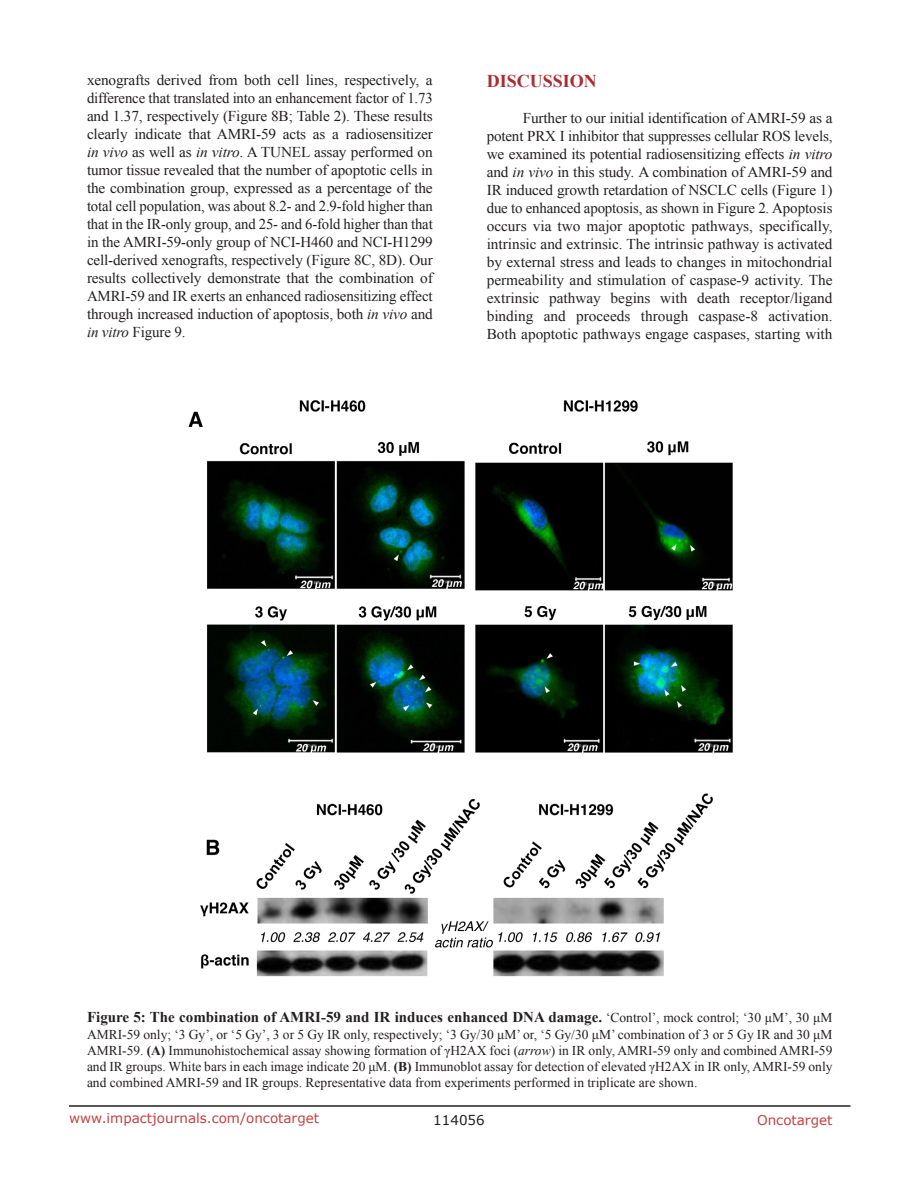
<style>
.page{position:relative;width:918px;height:1188px;background:#fff}
.page>*{position:absolute;margin:0;border:0;box-sizing:border-box;transform-origin:0 0}
.Heading{font:700 18px "Times New Roman";color:#ac2b31}
.BodyText{font:15px/18px "Times New Roman";letter-spacing:-.005em;color:#231f20;text-align:justify}
.figuretext{font:700 15px "Times New Roman";color:#231f20}
.figuretext-2{font:13.5px/16.2px "Times New Roman";color:#231f20;text-align:justify}
.t1{font:13.5px "Verdana";color:#c24141}
.t2{font:13.5px "Verdana";color:#231f20}
.s1{font-style:italic}
.s2{font-weight:400;font-size:13.5px}
.s3{font-weight:700}
</style>
<div class="page">
<hr style="left:69px;top:1105px;width:781px;height:2px;background:#231f20">
<img style="left:188px;top:400px;width:545px;height:577px">
<p class="BodyText" style="left:87px;top:71px;width:347px">xenografts derived from both cell lines, respectively, a difference that translated into an enhancement factor of 1.73 and 1.37, respectively (Figure 8B; Table 2). These results clearly indicate that AMRI-59 acts as a radiosensitizer <span class="s1">in vivo</span> as well as <span class="s1">in vitro</span>. A TUNEL assay performed on tumor tissue revealed that the number of apoptotic cells in the combination group, expressed as a percentage of the total cell population, was about 8.2- and 2.9-fold higher than that in the IR-only group, and 25- and 6-fold higher than that in the AMRI-59-only group of NCI-H460 and NCI-H1299 cell-derived xenografts, respectively (Figure 8C, 8D). Our results collectively demonstrate that the combination of AMRI-59 and IR exerts an enhanced radiosensitizing effect through increased induction of apoptosis, both <span class="s1">in vivo</span> and <span class="s1">in vitro</span> Figure 9.</p>
<p class="Heading" style="left:487px;top:69px;width:112px">DISCUSSION</p>
<p class="BodyText" style="left:487px;top:109px;width:347px;text-indent:36px">Further to our initial identification of AMRI-59 as a potent PRX I inhibitor that suppresses cellular ROS levels, we examined its potential radiosensitizing effects <span class="s1">in vitro </span>and <span class="s1">in vivo</span> in this study<span class="s1">.</span> A combination of AMRI-59 and IR induced growth retardation of NSCLC cells (Figure 1) due to enhanced apoptosis, as shown in Figure 2. Apoptosis occurs via two major apoptotic pathways, specifically, intrinsic and extrinsic. The intrinsic pathway is activated by external stress and leads to changes in mitochondrial permeability and stimulation of caspase-9 activity. The extrinsic pathway begins with death receptor/ligand binding and proceeds through caspase-8 activation.<br>Both apoptotic pathways engage caspases, starting with</p>
<p class="figuretext" style="left:87px;top:1007px;width:747px">Figure 5: The combination of AMRI-59 and IR induces enhanced DNA damage. <span class="s2">‘Control’, mock control; ‘30 μM’, 30 μM</span></p>
<p class="figuretext-2" style="left:87px;top:1026px;width:747px">AMRI-59 only; ‘3 Gy’, or ‘5 Gy’, 3 or 5 Gy IR only, respectively; ‘3 Gy/30 μM’ or, ‘5 Gy/30 μM’ combination of 3 or 5 Gy IR and 30 μM AMRI-59. <span class="s3">(A)</span> Immunohistochemical assay showing formation of γH2AX foci (<span class="s1">arrow</span>) in IR only, AMRI-59 only and combined AMRI-59 and IR groups. White bars in each image indicate 20 μM. <span class="s3">(B)</span> Immunoblot assay for detection of elevated γH2AX in IR only, AMRI-59 only and combined AMRI-59 and IR groups. Representative data from experiments performed in triplicate are shown.</p>
<p class="t1" style="left:69px;top:1109px;width:252px">www.impactjournals.com/oncotarget</p>
<p class="t2" style="left:433px;top:1111px;width:53px">114056</p>
<p class="t1" style="left:757px;top:1111px;width:77px">Oncotarget</p>
</div>
